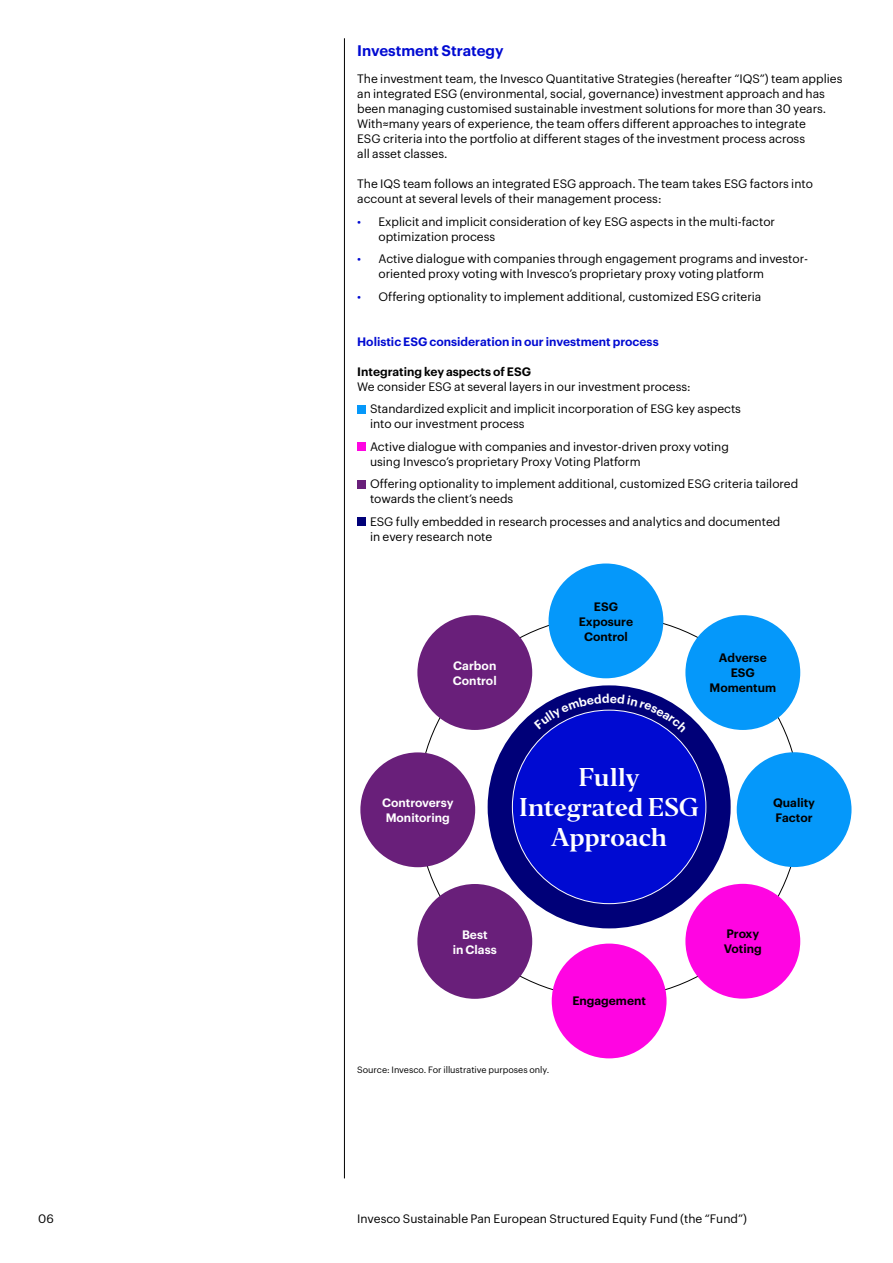
<style>
.page{position:relative;width:893px;height:1263px;background:#fff}
.page>*{position:absolute;margin:0;border:0;box-sizing:border-box;transform-origin:0 0}
.t1{font:24px/30px "Invesco Editor";letter-spacing:-.02em;color:#fff;text-align:center}
.t2{font:600 15px "Graphik";color:#000ad2}
.t3{font:12px/15px "Graphik";color:#000}
.t4{font:600 12px/15px "Graphik";color:#000;text-align:center}
.t5{font:600 12px "Graphik";color:#000ad2}
.t6{font:600 12px/15px "Graphik";color:#fff}
.t7{font:9px "Graphik";color:#000}
.s1{color:#000ad2}
</style>
<div class="page">
<hr style="left:344px;top:38px;width:1px;height:1140px;background:#000">
<div style="left:357px;top:405px;width:9px;height:8px;background:#0598fa"></div>
<div style="left:357px;top:442px;width:9px;height:9px;background:#ff05e2"></div>
<div style="left:357px;top:480px;width:9px;height:8px;background:#691f7a"></div>
<div style="left:357px;top:517px;width:9px;height:9px;background:#000078"></div>
<div style="left:417px;top:615px;width:115px;height:115px;background:#691f7a;border-radius:50%"></div>
<div style="left:417px;top:884px;width:115px;height:115px;background:#691f7a;border-radius:50%"></div>
<div style="left:360px;top:752px;width:115px;height:115px;background:#691f7a;border-radius:50%"></div>
<div style="left:685px;top:615px;width:115px;height:115px;background:#0598fa;border-radius:50%"></div>
<div style="left:552px;top:943px;width:114px;height:115px;background:#ff05e2;border-radius:50%"></div>
<div style="left:737px;top:752px;width:114px;height:115px;background:#0598fa;border-radius:50%"></div>
<div style="left:549px;top:563px;width:114px;height:115px;background:#0598fa;border-radius:50%"></div>
<div style="left:685px;top:884px;width:115px;height:115px;background:#ff05e2;border-radius:50%"></div>
<div style="left:488px;top:685px;width:243px;height:243px;background:#000078;border-radius:50%"></div>
<div style="left:512px;top:710px;width:194px;height:194px;background:#000ad2;border-radius:50%"></div>
<svg style="left:534px;top:693px;width:154px;height:39px"></svg>
<p class="t2" style="left:357px;top:39px;width:148px">Investment Strategy</p>
<p class="t3" style="left:357px;top:70px;width:487px">The investment team, the Invesco Quantitative Strategies (hereafter “IQS”) team applies an integrated ESG (environmental, social, governance) investment approach and has been managing customised sustainable investment solutions for more than 30 years.<br>With≈many years of experience, the team offers different approaches to integrate<br>ESG criteria into the portfolio at different stages of the investment process across<br>all asset classes.</p>
<p class="t3" style="left:357px;top:175px;width:457px">The IQS team follows an integrated ESG approach. The team takes ESG factors into account at several levels of their management process:</p>
<p class="t3" style="left:378px;top:213px;width:398px;text-indent:-21px"><span class="s1">•</span> Explicit and implicit consideration of key ESG aspects in the multi-factor optimization process</p>
<p class="t3" style="left:378px;top:250px;width:431px;text-indent:-21px"><span class="s1">•</span> Active dialogue with companies through engagement programs and investor&shy;oriented proxy voting with Invesco’s proprietary proxy voting platform</p>
<p class="t3" style="left:357px;top:288px;width:406px"><span class="s1">•</span> Offering optionality to implement additional, customized ESG criteria</p>
<p class="t5" style="left:357px;top:332px;width:303px">Holistic ESG consideration in our investment process</p>
<p class="t4" style="left:357px;top:363px;width:175px">Integrating key aspects of ESG</p>
<p class="t3" style="left:370px;top:374px;width:373px;line-height:22.5px;text-indent:-13px">We consider ESG at several layers in our investment process:<br>Standardized explicit and implicit incorporation of ESG key aspects</p>
<p class="t3" style="left:370px;top:412px;width:360px;line-height:22.5px">into our investment process<br>Active dialogue with companies and investor-driven proxy voting</p>
<p class="t3" style="left:370px;top:449px;width:430px;line-height:22.5px">using Invesco’s proprietary Proxy Voting Platform<br>Offering optionality to implement additional, customized ESG criteria tailored</p>
<p class="t3" style="left:370px;top:487px;width:412px;line-height:22.5px">towards the client’s needs<br>ESG fully embedded in research processes and analytics and documented</p>
<p class="t3" style="left:370px;top:528px;width:124px">in every research note</p>
<p class="t6" style="left:453px;top:657px;width:45px">Carbon<br>Control</p>
<p class="t4" style="left:579px;top:598px;width:56px">ESG<br>Exposure<br>Control</p>
<p class="t4" style="left:709px;top:649px;width:68px">Adverse<br>ESG<br>Momentum</p>
<p class="t6" style="left:382px;top:794px;width:73px">Controversy<br>Monitoring</p>
<h1 class="t1" style="left:519px;top:762px;width:181px">Fully<br>Integrated ESG<br>Approach</h1>
<p class="t4" style="left:773px;top:794px;width:43px;text-align:left">Quality<br>Factor</p>
<p class="t6" style="left:453px;top:926px;width:45px;text-align:center">Best<br>in Class</p>
<p class="t7" style="left:357px;top:1063px;width:194px">Source: Invesco. For illustrative purposes only.</p>
<p class="t4" style="left:572px;top:992px;width:75px">Engagement</p>
<p class="t4" style="left:724px;top:925px;width:39px;text-align:left">Proxy<br>Voting</p>
<p class="t3" style="left:38px;top:1210px;width:17px">06</p>
<p class="t3" style="left:357px;top:1210px;width:391px">Invesco Sustainable Pan European Structured Equity Fund (the “Fund”)</p>
</div>
